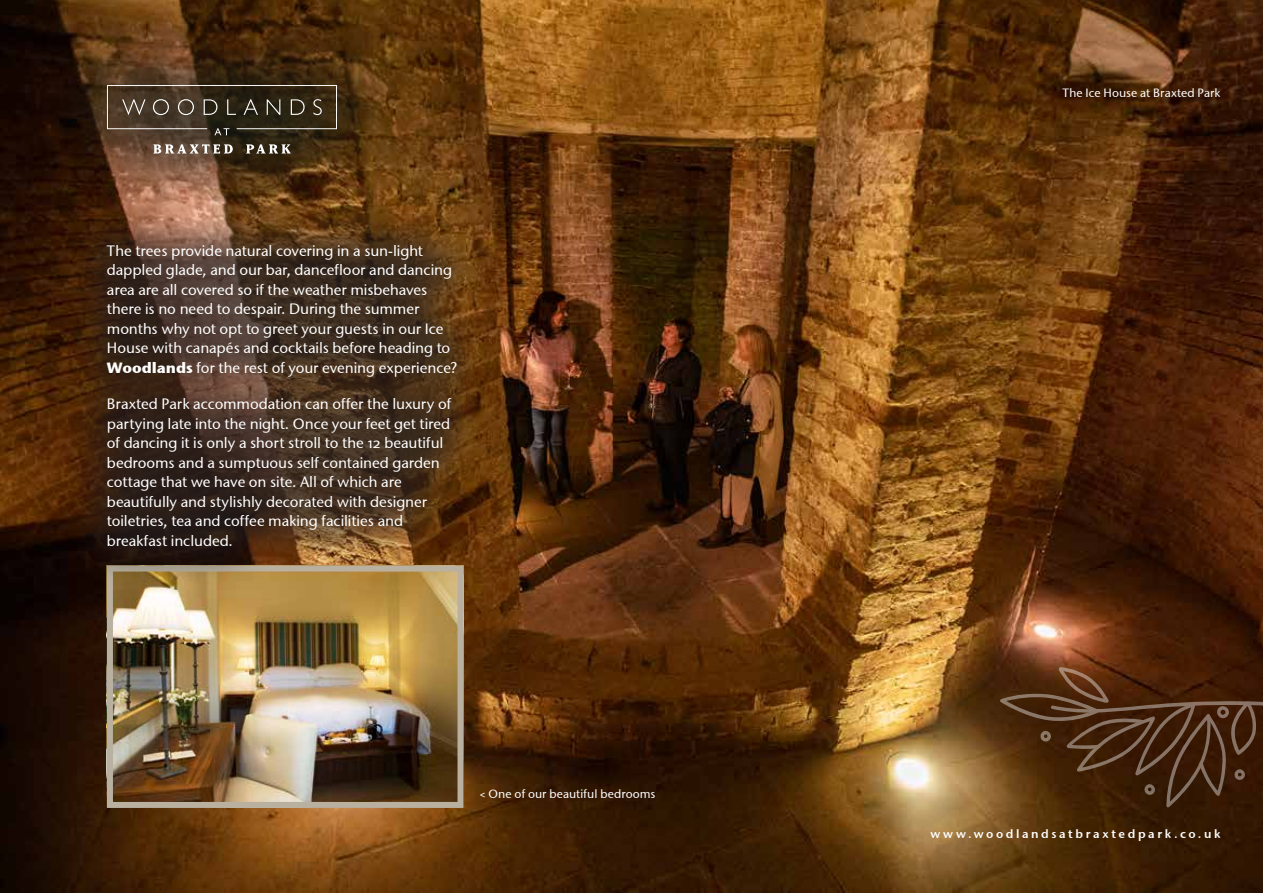
<style>
.page{position:relative;width:1263px;height:893px;background:#fff}
.page>*{position:absolute;margin:0;border:0;box-sizing:border-box;transform-origin:0 0}
.t1{font:15px/19.5px "Stone Sans OSITCTT Medium";letter-spacing:-.005em;color:#fff}
.t2{font:12px "Stone Sans OSITCTT Medium";letter-spacing:.005em;color:#fff}
.t3{font:12px "Stone Sans Sem ITCTT Semi";letter-spacing:.215em;color:#fff}
.s1{font-family:"Stone Sans OSITCTT Bold"}
</style>
<div class="page">
<img style="left:0;top:0;width:1263px;height:893px">
<img style="left:114px;top:586px;width:342px;height:215px">
<div style="left:107px;top:566px;width:356px;height:242px;border:6px solid #b9b09f"></div>
<svg style="left:1000px;top:667px;width:263px;height:140px;background:#4c2b13"></svg>
<div style="left:68px;top:206px;width:427px;height:380px;background:#231f20;opacity:.75"></div>
<div style="left:35px;top:12px;width:374px;height:214px;background:#101a16;opacity:.75"></div>
<svg style="left:107px;top:85px;width:230px;height:50px;background:#483d2e"></svg>
<svg style="left:153px;top:144px;width:80px;height:9px"></svg>
<svg style="left:246px;top:144px;width:45px;height:9px"></svg>
<p class="t1" style="left:107px;top:241px;width:352px">The trees provide natural covering in a sun-light dappled glade, and our bar, dancefloor and dancing area are all covered so if the weather misbehaves there is no need to despair. During the summer months why not opt to greet your guests in our Ice House with canapés and cocktails before heading to <span class="s1">Woodlands</span> for the rest of your evening experience?</p>
<p class="t1" style="left:107px;top:394px;width:346px">Braxted Park accommodation can offer the luxury of partying late into the night. Once your feet get tired of dancing it is only a short stroll to the 12 beautiful bedrooms and a sumptuous self contained garden cottage that we have on site. All of which are beautifully and stylishly decorated with designer toiletries, tea and coffee making facilities and breakfast included.</p>
<p class="t2" style="left:479px;top:787px;width:178px">&lt; One of our beautiful bedrooms</p>
<p class="t2" style="left:1062px;top:85px;width:159px">The Ice House at Braxted Park</p>
<p class="t3" style="left:930px;top:826px;width:291px">www.woodlandsatbraxtedpark.co.uk</p>
</div>
